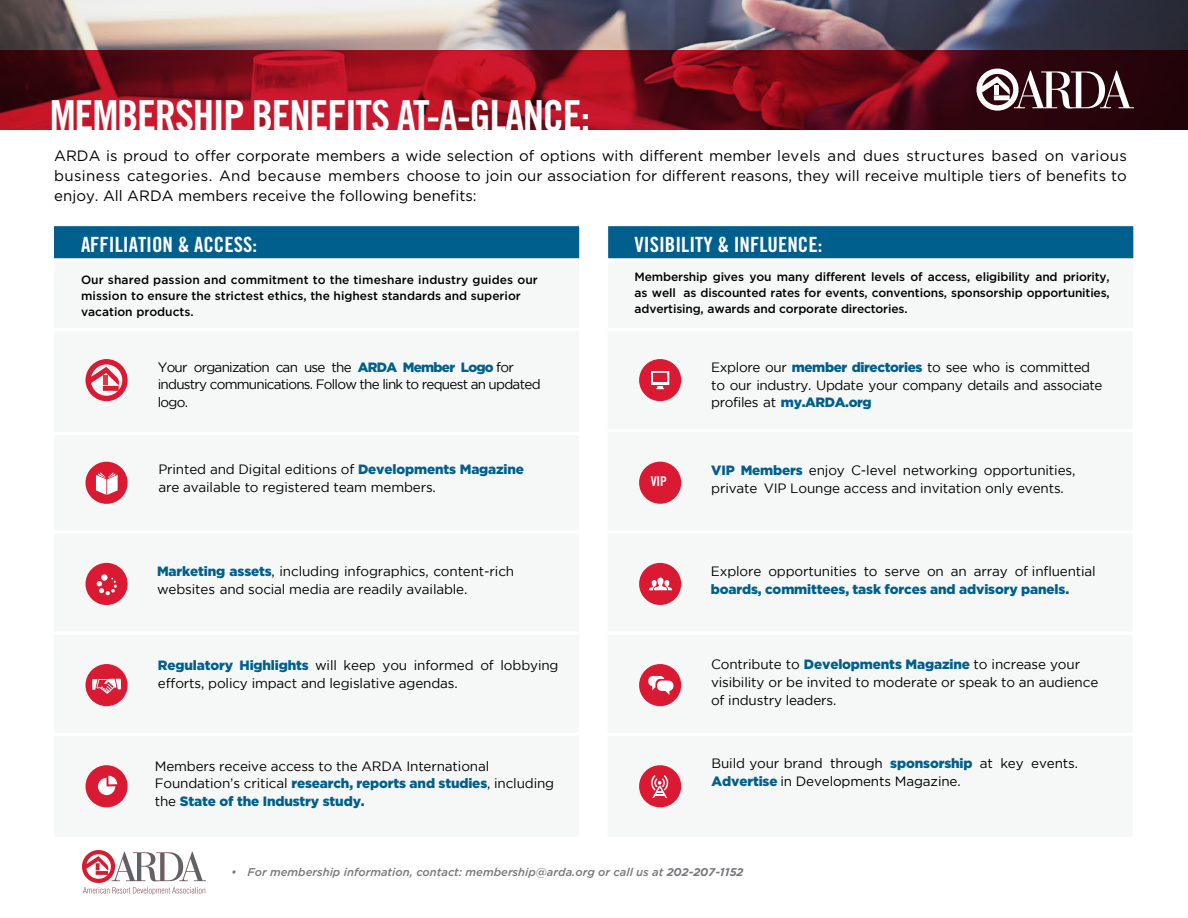
<style>
.page{position:relative;width:1188px;height:918px;background:#fff}
.page>*{position:absolute;margin:0;border:0;box-sizing:border-box;transform-origin:0 0}
.t1{font:42.75px "Trade Gothic Bold Cond Twenty";letter-spacing:-.03em;color:#fff}
.t2{font:21px "Trade Gothic Bold Cond Twenty";color:#fff}
.t3{font:15px/20px "Gotham";color:#000;text-align:justify}
.t4{font:13.5px/17.9px "Gotham";letter-spacing:-.01em;color:#000}
.t5{font:13.5px/17.5px "Gotham";letter-spacing:-.03em;color:#000}
.t6{font:13.5px/17.7px "Gotham";letter-spacing:-.055em;color:#000}
.t7{font:900 13.5px "Gotham";letter-spacing:-.01em;color:#00608c}
.t8{font:13.5px "Trade Gothic Bold Cond Twenty";color:#fff}
.t9{font:500 12px/16px "Gotham";color:#000}
.t10{font:italic 500 11.25px "Gotham";color:#77787b}
.s1{font-weight:900;color:#00608c}
.s2{font-weight:700}
</style>
<div class="page">
<img style="left:0;top:0;width:1188px;height:50px">
<svg style="left:0;top:50px;width:1188px;height:79px;background:#800d1b"></svg>
<svg style="left:977px;top:69px;width:157px;height:42px"></svg>
<div style="left:639px;top:359px;width:42px;height:42px;background:#da1a32;border-radius:50%"></div>
<svg style="left:651px;top:371px;width:18px;height:18px"></svg>
<div style="left:639px;top:563px;width:42px;height:42px;background:#da1a32;border-radius:50%"></div>
<svg style="left:649px;top:578px;width:23px;height:12px"></svg>
<div style="left:639px;top:664px;width:42px;height:42px;background:#da1a32;border-radius:50%"></div>
<div style="left:657px;top:681px;width:16px;height:10px;background:#fff;border-radius:5px"></div>
<svg style="left:648px;top:676px;width:21px;height:19px"></svg>
<div style="left:639px;top:765px;width:42px;height:42px;background:#da1a32;border-radius:50%"></div>
<svg style="left:651px;top:775px;width:17px;height:23px"></svg>
<div style="left:639px;top:462px;width:42px;height:42px;background:#da1a32;border-radius:50%"></div>
<div style="left:86px;top:462px;width:42px;height:42px;background:#da1a32;border-radius:50%"></div>
<svg style="left:96px;top:472px;width:22px;height:23px"></svg>
<div style="left:86px;top:563px;width:42px;height:42px;background:#da1a32;border-radius:50%"></div>
<div style="left:101px;top:574px;width:7px;height:7px;background:#fff;border-radius:50%"></div>
<svg style="left:97px;top:578px;width:20px;height:17px"></svg>
<div style="left:86px;top:664px;width:42px;height:42px;background:#da1a32;border-radius:50%"></div>
<svg style="left:92px;top:679px;width:29px;height:15px"></svg>
<div style="left:86px;top:765px;width:42px;height:42px;background:#da1a32;border-radius:50%"></div>
<svg style="left:98px;top:776px;width:19px;height:19px"></svg>
<svg style="left:86px;top:359px;width:42px;height:42px"></svg>
<div style="left:103px;top:376px;width:5px;height:9px;background:#e03a3e"></div>
<div style="left:54px;top:226px;width:526px;height:33px;background:#005f8c"></div>
<div style="left:608px;top:226px;width:526px;height:33px;background:#005f8c"></div>
<img style="left:83px;top:850px;width:123px;height:45px">
<h1 class="t1" style="left:50px;top:90px;width:542px">MEMBERSHIP BENEFITS AT-A-GLANCE:</h1>
<p class="t3" style="left:54px;top:146px;width:1074px">ARDA is proud to offer corporate members a wide selection of options with different member levels and dues structures based on various business categories. And because members choose to join our association for different reasons, they will receive multiple tiers of benefits to enjoy. All ARDA members receive the following benefits:</p>
<h2 class="t2" style="left:81px;top:232px;width:178px">AFFILIATION &amp; ACCESS:</h2>
<h2 class="t2" style="left:635px;top:232px;width:189px">VISIBILITY &amp; INFLUENCE:</h2>
<p class="t9" style="left:81px;top:272px;width:458px">Our shared passion and commitment to the timeshare industry guides our mission to ensure the strictest ethics, the highest standards and superior vacation products.</p>
<p class="t9" style="left:635px;top:269px;width:477px;text-align:justify">Membership gives you many different levels of access, eligibility and priority, as well as discounted rates for events, conventions, sponsorship opportunities, advertising, awards and corporate directories.</p>
<p class="t6" style="left:158px;top:358px;width:384px">Your organization can use the <span class="s1">ARDA Member Logo</span> for industry communications. Follow the link to request an updated logo.</p>
<p class="t5" style="left:711px;top:358px;width:393px">Explore our <span class="s1">member directories</span> to see who is committed to our industry. Update your company details and associate profiles at <span class="s1">my.ARDA.org</span></p>
<p class="t4" style="left:158px;top:460px;width:367px">Printed and Digital editions of <span class="s1">Developments Magazine </span>are available to registered team members.</p>
<p class="t4" style="left:711px;top:461px;width:366px"><span class="s1">VIP Members</span> enjoy C-level networking opportunities, private VIP Lounge access and invitation only events.</p>
<p class="t8" style="left:651px;top:473px;width:18px">VIP</p>
<p class="t4" style="left:157px;top:562px;width:359px"><span class="s1">Marketing assets</span>, including infographics, content-rich websites and social media are readily available.</p>
<p class="t4" style="left:711px;top:562px;width:386px">Explore opportunities to serve on an array of influential</p>
<p class="t7" style="left:711px;top:581px;width:360px">boards, committees, task forces and advisory panels.</p>
<p class="t4" style="left:158px;top:656px;width:402px"><span class="s1">Regulatory Highlights</span> will keep you informed of lobbying efforts, policy impact and legislative agendas.</p>
<p class="t4" style="left:711px;top:655px;width:389px">Contribute to <span class="s1">Developments Magazine</span> to increase your visibility or be invited to moderate or speak to an audience of industry leaders.</p>
<p class="t4" style="left:155px;top:757px;width:401px">Members receive access to the ARDA International<br>Foundation’s critical <span class="s1">research, reports and studies</span>, including the <span class="s1">State of the Industry study.</span></p>
<p class="t4" style="left:712px;top:754px;width:368px">Build your brand through <span class="s1">sponsorship</span> at key events.<br><span class="s1">Advertise</span> in Developments Magazine.</p>
<p class="t10" style="left:231px;top:865px;width:514px">• For membership information, contact: membership@arda.org or call us at <span class="s2">202-207-1152</span></p>
</div>
